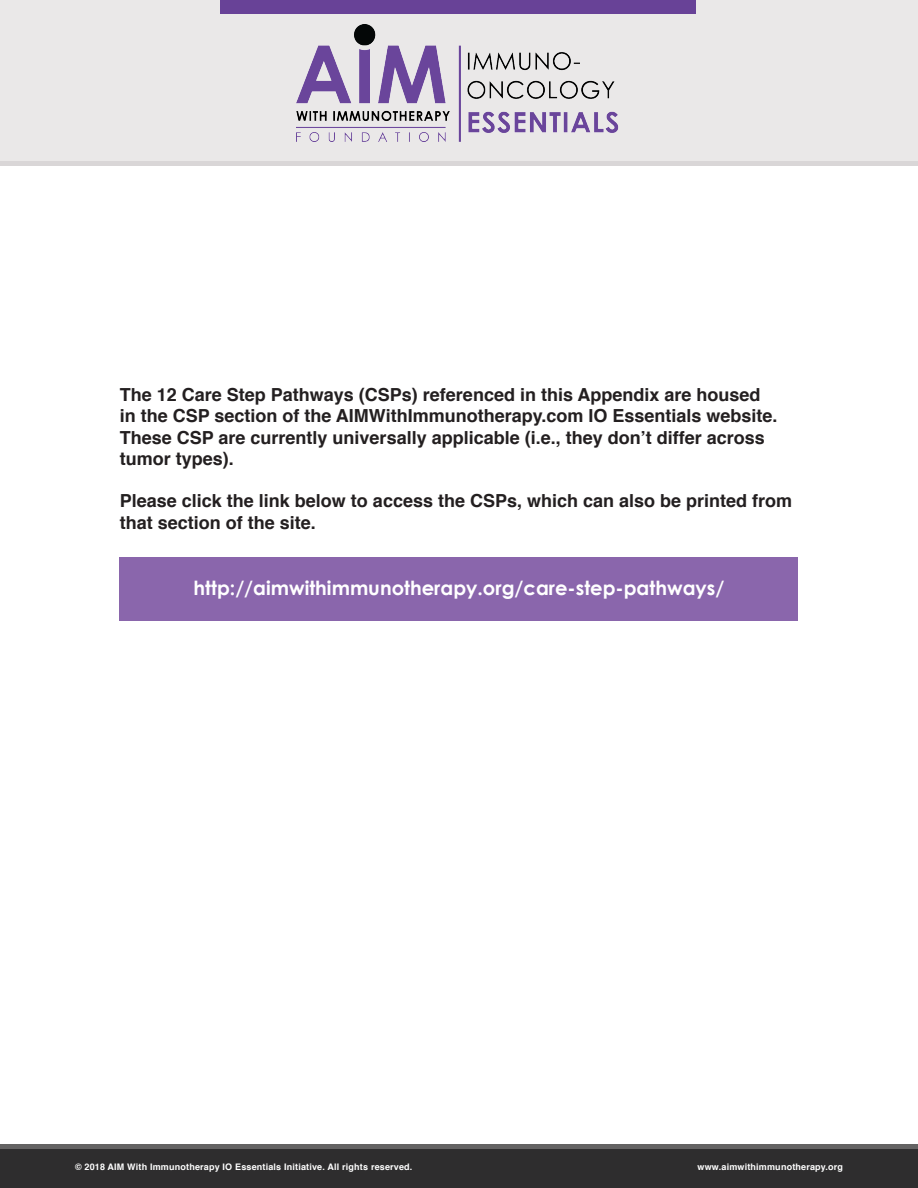
<style>
.page{position:relative;width:918px;height:1188px;background:#fff}
.page>*{position:absolute;margin:0;border:0;box-sizing:border-box;transform-origin:0 0}
.t1{font:700 19.5px "Century Gothic";color:#fff}
.t2{font:700 18px/21.6px "Helvetica";color:#231f20}
.t3{font:700 9px "Helvetica";letter-spacing:.02em;color:#fff}
</style>
<div class="page">
<div style="left:120px;top:557px;width:678px;height:64px;background:#8a66ac"></div>
<div style="left:0;top:0;width:918px;height:161px;background:#eae8e8"></div>
<div style="left:0;top:161px;width:918px;height:5px;background:#d9d6d7"></div>
<div style="left:221px;top:0;width:475px;height:14px;background:#684297"></div>
<img style="left:297px;top:25px;width:322px;height:117px">
<div style="left:0;top:1149px;width:918px;height:39px;background:#2e2d2e"></div>
<div style="left:0;top:1144px;width:918px;height:5px;background:#646363"></div>
<p class="t2" style="left:120px;top:384px;width:659px">The 12 Care Step Pathways (CSPs) referenced in this Appendix are housed in the CSP section of the AIMWithImmunotherapy.com IO Essentials website.<br>These CSP are currently universally applicable (i.e., they don’t differ across tumor types).</p>
<p class="t2" style="left:120px;top:490px;width:674px">Please click the link below to access the CSPs, which can also be printed from that section of the site.</p>
<p class="t1" style="left:194px;top:573px;width:532px">http://aimwithimmunotherapy.org/care-step-pathways/</p>
<p class="t3" style="left:75px;top:1159px;width:339px">© 2018 AIM With Immunotherapy IO Essentials Initiative. All rights reserved.</p>
<p class="t3" style="left:698px;top:1159px;width:147px">www.aimwithimmunotherapy.org</p>
</div>
